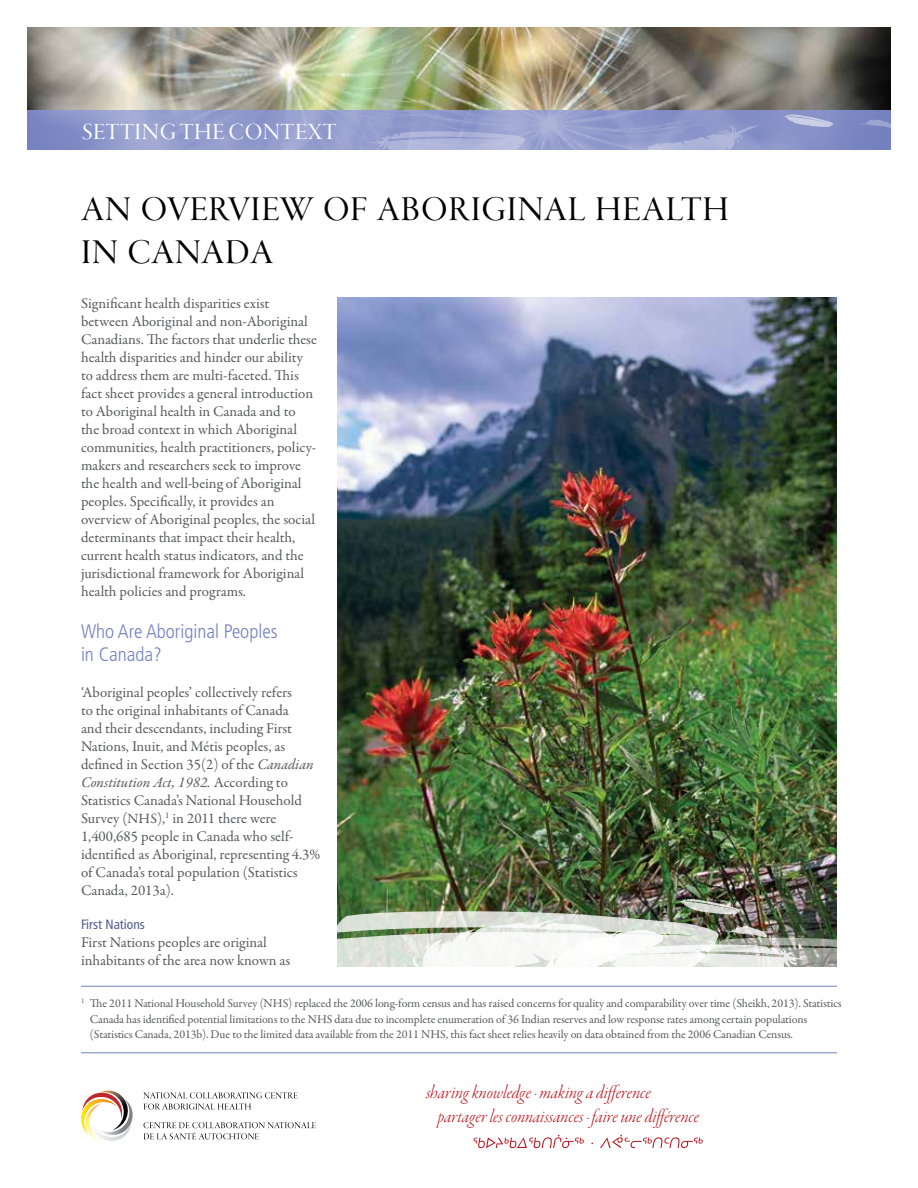
<style>
.page{position:relative;width:918px;height:1188px;background:#fff}
.page>*{position:absolute;margin:0;border:0;box-sizing:border-box;transform-origin:0 0}
.t1{font:36px/43.2px "Garamond Premr Pro Disp";letter-spacing:.01em;color:#000}
.t2{font:24px "Garamond Premr Pro Disp";letter-spacing:.02em;color:#fff}
.t3{font:19.5px/24px "Garamond Premr Pro Lt It Disp";color:#b5121b}
.t4{font:300 condensed 19.5px/23.4px "Frutiger";color:#7581bf}
.t5{font:15px/18px "Garamond Premr Pro";color:#58595b}
.t6{font:condensed 13.5px "Frutiger";color:#535c8a}
.t7{font:12px/15.3px "Garamond Premr Pro";letter-spacing:-.01em;color:#58595b}
.s1{font-style:italic}
.s2{font-size:14.25px}
</style>
<div class="page">
<img style="left:338px;top:297px;width:499px;height:602px">
<img style="left:250px;top:899px;width:587px;height:87px">
<svg style="left:143px;top:1092px;width:155px;height:18px"></svg>
<svg style="left:143px;top:1122px;width:173px;height:17px"></svg>
<svg style="left:81px;top:1091px;width:52px;height:51px"></svg>
<img style="left:27px;top:27px;width:864px;height:83px">
<svg style="left:27px;top:110px;width:864px;height:40px;background:#9099cb"></svg>
<svg style="left:369px;top:131px;width:156px;height:19px;background:#a9b0d7"></svg>
<svg style="left:782px;top:114px;width:51px;height:13px"></svg>
<svg style="left:647px;top:125px;width:113px;height:25px;background:#9aa2d0"></svg>
<svg style="left:859px;top:119px;width:32px;height:9px"></svg>
<hr style="left:81px;top:986px;width:756px;height:1px;background:#7581bf">
<hr style="left:81px;top:1053px;width:756px;height:1px;background:#7581bf">
<svg style="left:474px;top:1135px;width:229px;height:13px"></svg>
<h2 class="t2" style="left:82px;top:119px;width:26px">SETTING</h2>
<h2 class="t2" style="left:180px;top:119px;width:99px">THE CONTE</h2>
<h2 class="t2" style="left:308px;top:119px;width:30px">XT</h2>
<h1 class="t1" style="left:81px;top:188px;width:647px">AN OVERVIEW OF ABORIGINAL HEALTH<br>IN CANADA</h1>
<p class="t5" style="left:81px;top:295px;width:238px">Significant health disparities exist between Aboriginal and non-Aboriginal Canadians. The factors that underlie these health disparities and hinder our ability to address them are multi-faceted. This fact sheet provides a general introduction to Aboriginal health in Canada and to the broad context in which Aboriginal communities, health practitioners, policy&shy;makers and researchers seek to improve the health and well-being of Aboriginal peoples. Specifically, it provides an overview of Aboriginal peoples, the social determinants that impact their health, current health status indicators, and the jurisdictional framework for Aboriginal health policies and programs.</p>
<h3 class="t4" style="left:81px;top:619px;width:198px">Who Are Aboriginal Peoples in Canada?</h3>
<p class="t5" style="left:81px;top:684px;width:241px">‘Aboriginal peoples’ collectively refers<br>to the original inhabitants of Canada<br>and their descendants, including First Nations, Inuit, and Métis peoples, as defined in Section 35(2) of the <span class="s1">Canadian Constitution Act, 1982.</span> According to Statistics Canada’s National Household Survey (<span class="s2">NHS</span>),<sup>1</sup> in 2011 there were 1,400,685 people in Canada who self&shy;identified as Aboriginal, representing 4.3% of Canada’s total population (Statistics Canada, 2013a).</p>
<p class="t6" style="left:81px;top:917px;width:65px">First Nations</p>
<p class="t5" style="left:81px;top:934px;width:211px">First Nations peoples are original inhabitants of the area now known as</p>
<p class="t7" style="left:90px;top:996px;width:753px;text-indent:-9px"><sup>1</sup> The 2011 National Household Survey (NHS) replaced the 2006 long-form census and has raised concerns for quality and comparability over time (Sheikh, 2013). Statistics<br>Canada has identified potential limitations to the NHS data due to incomplete enumeration of 36 Indian reserves and low response rates among certain populations (Statistics Canada, 2013b). Due to the limited data available from the 2011 NHS, this fact sheet relies heavily on data obtained from the 2006 Canadian Census.</p>
<h3 class="t3" style="left:438px;top:1082px;width:263px;text-indent:-12px">sharing knowledge · making a difference partager les connaissances · faire une différence</h3>
</div>
